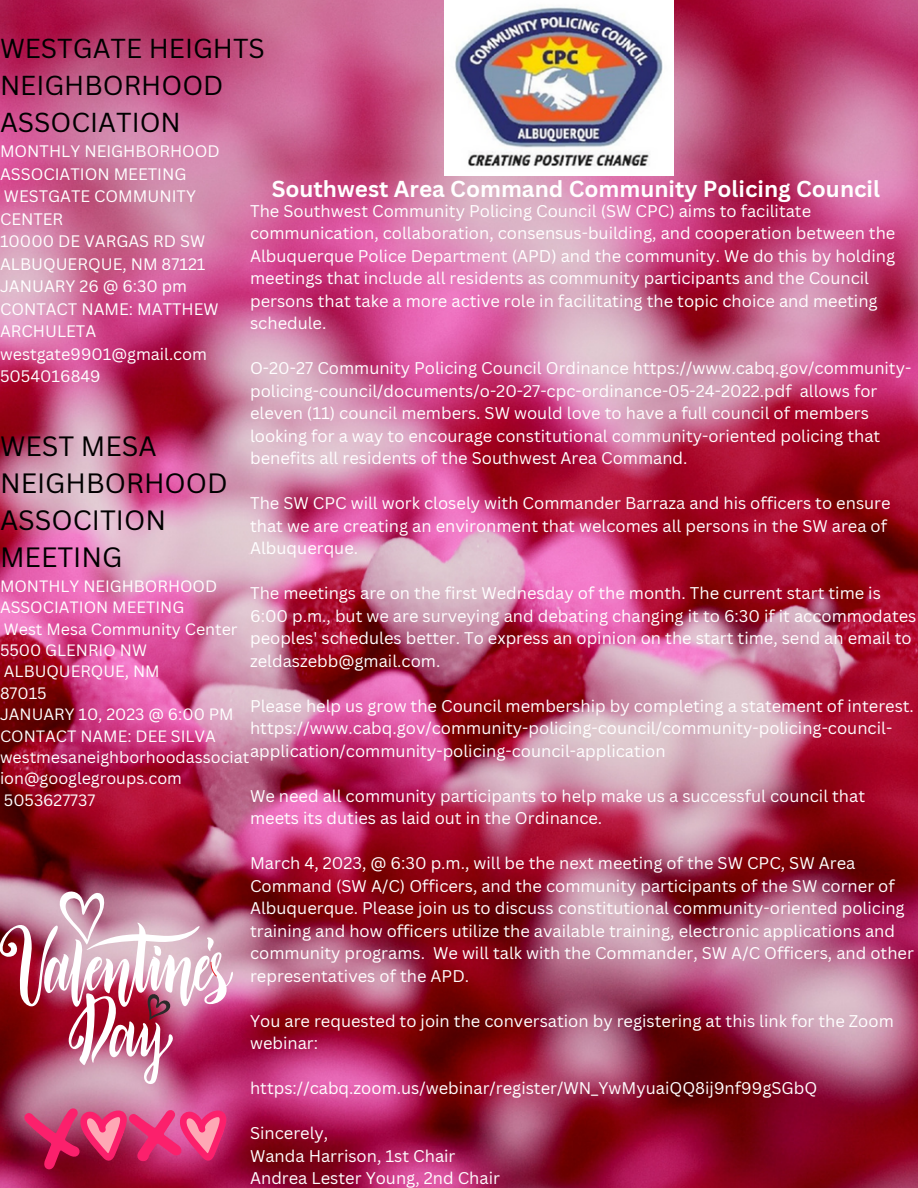
<style>
.page{position:relative;width:918px;height:1188px;background:#fff}
.page>*{position:absolute;margin:0;border:0;box-sizing:border-box;transform-origin:0 0}
.t1{font:27.3px/37.2px "Canva Sans";color:#000}
.t2{font:26.7px/37.2px "Canva Sans";color:#000}
.t3{font:700 22.5px "Canva Sans";color:#fff}
.t4{font:16.5px/22.5px "Canva Sans";color:#fff}
.t5{font:16.2px/22.5px "Canva Sans";color:#fff}
.t6{font:16.05px/21.3px "Canva Sans";color:#fff}
</style>
<div class="page">
<img style="left:0;top:0;width:918px;height:1188px">
<svg style="left:0;top:880px;width:233px;height:204px"></svg>
<img style="left:444px;top:0;width:230px;height:175px">
<svg style="left:23px;top:1108px;width:203px;height:62px;background:#cd366c"></svg>
<h2 class="t2" style="left:0;top:29px;width:266px">WESTGATE HEIGHTS<br>NEIGHBORHOOD<br>ASSOCIATION</h2>
<p class="t5" style="left:0;top:140px;width:221px">MONTHLY NEIGHBORHOOD<br>ASSOCIATION MEETING<br>WESTGATE COMMUNITY<br>CENTER<br>10000 DE VARGAS RD SW<br>ALBUQUERQUE, NM 87121<br>JANUARY 26 @ 6:30 pm<br>CONTACT NAME: MATTHEW<br>ARCHULETA westgate9901@gmail.com<br>5054016849</p>
<h3 class="t3" style="left:272px;top:173px;width:610px">Southwest Area Command Community Policing Council</h3>
<p class="t4" style="left:250px;top:199px;width:647px">The Southwest Community Policing Council (SW CPC) aims to facilitate communication, collaboration, consensus-building, and cooperation between the Albuquerque Police Department (APD) and the community. We do this by holding meetings that include all residents as community participants and the Council persons that take a more active role in facilitating the topic choice and meeting schedule.</p>
<p class="t4" style="left:250px;top:356px;width:663px">O-20-27 Community Policing Council Ordinance https://www.cabq.gov/community&shy;policing-council/documents/o-20-27-cpc-ordinance-05-24-2022.pdf allows for eleven (11) council members. SW would love to have a full council of members looking for a way to encourage constitutional community-oriented policing that benefits all residents of the Southwest Area Command.</p>
<p class="t4" style="left:250px;top:491px;width:642px">The SW CPC will work closely with Commander Barraza and his officers to ensure that we are creating an environment that welcomes all persons in the SW area of<br>Albuquerque.</p>
<p class="t4" style="left:250px;top:581px;width:668px">The meetings are on the first Wednesday of the month. The current start time is 6:00 p.m., but we are surveying and debating changing it to 6:30 if it accommodates peoples' schedules better. To express an opinion on the start time, send an email to zeldaszebb@gmail.com.</p>
<p class="t4" style="left:250px;top:694px;width:665px">Please help us grow the Council membership by completing a statement of interest. https://www.cabq.gov/community-policing-council/community-policing-council&shy;application/community-policing-council-application</p>
<p class="t4" style="left:250px;top:784px;width:617px">We need all community participants to help make us a successful council that meets its duties as laid out in the Ordinance.</p>
<p class="t4" style="left:250px;top:851px;width:665px">March 4, 2023, @ 6:30 p.m., will be the next meeting of the SW CPC, SW Area Command (SW A/C) Officers, and the community participants of the SW corner of Albuquerque. Please join us to discuss constitutional community-oriented policing training and how officers utilize the available training, electronic applications and community programs. We will talk with the Commander, SW A/C Officers, and other representatives of the APD.</p>
<p class="t4" style="left:250px;top:1009px;width:645px">You are requested to join the conversation by registering at this link for the Zoom webinar:</p>
<p class="t4" style="left:250px;top:1076px;width:569px">https://cabq.zoom.us/webinar/register/WN_YwMyuaiQQ8ij9nf99gSGbQ</p>
<p class="t4" style="left:250px;top:1121px;width:251px">Sincerely,<br>Wanda Harrison, 1st Chair<br>Andrea Lester Young, 2nd Chair</p>
<h1 class="t1" style="left:0;top:427px;width:229px">WEST MESA<br>NEIGHBORHOOD<br>ASSOCITION<br>MEETING</h1>
<p class="t6" style="left:0;top:575px;width:251px">MONTHLY NEIGHBORHOOD<br>ASSOCIATION MEETING<br>West Mesa Community Center<br>5500 GLENRIO NW<br>ALBUQUERQUE, NM<br>87015<br>JANUARY 10, 2023 @ 6:00 PM<br>CONTACT NAME: DEE SILVA westmesaneighborhoodassociat ion@googlegroups.com<br>5053627737</p>
</div>
